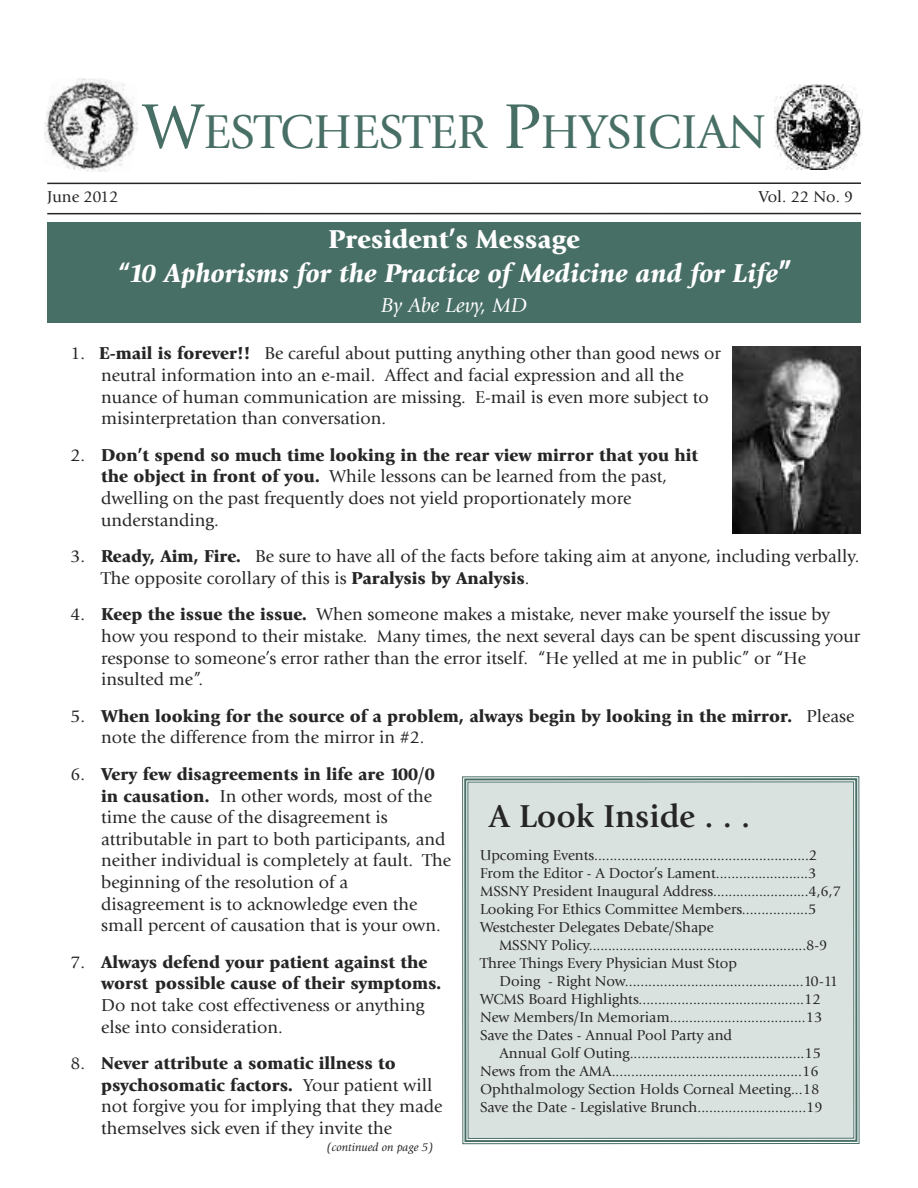
<style>
.page{position:relative;width:918px;height:1188px;background:#fff}
.page>*{position:absolute;margin:0;border:0;box-sizing:border-box;transform-origin:0 0}
.t1{font:49.5px "Giovanni Std";color:#486f66}
.t2{font:700 33px "Giovanni Std";color:#272627}
.t3{font:italic 900 27px/34.5px "Giovanni Std";color:#fff;text-align:center}
.t4{font:italic 21px "Giovanni Std";color:#fff}
.t5{font:18px/21.6px "Giovanni Std";color:#272627}
.t6{font:900 18px/21.6px "Giovanni Std";color:#272627}
.t7{font:16.5px "Giovanni Std";color:#272627}
.t8{font:15px/18px "Giovanni Std";color:#272627}
.t9{font:italic 12px "Giovanni Std";color:#272627}
.s1{font-size:66px}
.s2{font-style:normal}
.s3{font-style:normal;font-size:30px}
.s4{font-weight:900}
.s5{font-weight:400}
</style>
<div class="page">
<div style="left:468px;top:782px;width:385px;height:356px;background:#dae2e0"></div>
<div style="left:462px;top:776px;width:397px;height:368px;border:1px solid #486f66"></div>
<div style="left:464px;top:778px;width:393px;height:364px;border:2px solid #486f66"></div>
<div style="left:468px;top:782px;width:386px;height:357px;border:1px solid #486f66"></div>
<img style="left:774px;top:85px;width:87px;height:84px">
<img style="left:44px;top:78px;width:94px;height:94px">
<hr style="left:47px;top:182px;width:814px;height:2px;background:#272627">
<hr style="left:47px;top:213px;width:814px;height:1px;background:#272627">
<div style="left:47px;top:223px;width:814px;height:100px;background:#486f66"></div>
<img style="left:732px;top:347px;width:129px;height:186px">
<h1 class="t1" style="left:143px;top:112px;width:624px"><span class="s1">W</span>ESTCHESTER <span class="s1">P</span>HYSICIAN</h1>
<p class="t7" style="left:47px;top:190px;width:73px">June 2012</p>
<p class="t7" style="left:759px;top:190px;width:96px">Vol. 22 No. 9</p>
<h3 class="t3" style="left:116px;top:224px;width:677px"><span class="s2">President’s Message<br></span>“10 Aphorisms for the Practice of Medicine and for Life<span class="s3">”</span></h3>
<p class="t4" style="left:381px;top:297px;width:147px">By Abe Levy, MD</p>
<p class="t5" style="left:101px;top:344px;width:621px;text-indent:-31px">1. <span class="s4">E-mail is forever!!</span> Be careful about putting anything other than good news or neutral information into an e-mail. Affect and facial expression and all the nuance of human communication are missing. E-mail is even more subject to misinterpretation than conversation.</p>
<p class="t5" style="left:101px;top:446px;width:598px;text-indent:-31px">2. <span class="s4">Don’t spend so much time looking in the rear view mirror that you hit the object in front of you.</span> While lessons can be learned from the past, dwelling on the past frequently does not yield proportionately more understanding.</p>
<p class="t5" style="left:101px;top:547px;width:760px;text-indent:-31px">3. <span class="s4">Ready, Aim, Fire.</span> Be sure to have all of the facts before taking aim at anyone, including verbally.<br>The opposite corollary of this is <span class="s4">Paralysis by Analysis</span>.</p>
<p class="t5" style="left:101px;top:605px;width:761px;text-indent:-31px">4. <span class="s4">Keep the issue the issue.</span> When someone makes a mistake, never make yourself the issue by how you respond to their mistake. Many times, the next several days can be spent discussing your response to someone’s error rather than the error itself. “He yelled at me in public” or “He insulted me”.</p>
<p class="t6" style="left:101px;top:707px;width:755px;text-indent:-31px"><span class="s5">5.</span> When looking for the source of a problem, always begin by looking in the mirror. <span class="s5">Please note the difference from the mirror in #2.</span></p>
<p class="t5" style="left:101px;top:765px;width:351px;text-indent:-31px">6. <span class="s4">Very few disagreements in life are 100/0 in causation.</span> In other words, most of the time the cause of the disagreement is attributable in part to both participants, and neither individual is completely at fault. The beginning of the resolution of a disagreement is to acknowledge even the small percent of causation that is your own.</p>
<p class="t6" style="left:101px;top:953px;width:342px;text-indent:-31px"><span class="s5">7.</span> Always defend your patient against the worst possible cause of their symptoms.</p>
<p class="t5" style="left:101px;top:996px;width:325px">Do not take cost effectiveness or anything else into consideration.</p>
<p class="t5" style="left:101px;top:1054px;width:343px;text-indent:-31px">8. <span class="s4">Never attribute a somatic illness to psychosomatic factors.</span> Your patient will not forgive you for implying that they made themselves sick even if they invite the</p>
<p class="t9" style="left:327px;top:1142px;width:108px">(continued on page 5)</p>
<h2 class="t2" style="left:489px;top:803px;width:263px">A Look Inside . . .</h2>
<p class="t8" style="left:480px;top:847px;width:363px">Upcoming Events........................................................2<br>From the Editor - A Doctor’s Lament........................3<br>MSSNY President Inaugural Address.........................4,6,7<br>Looking For Ethics Committee Members.................5<br>Westchester Delegates Debate/Shape</p>
<p class="t8" style="left:480px;top:937px;width:349px;text-indent:19px">MSSNY Policy.........................................................8-9<br>Three Things Every Physician Must Stop</p>
<p class="t8" style="left:480px;top:973px;width:360px;text-indent:19px">Doing - Right Now..............................................10-11<br>WCMS Board Highlights...........................................12<br>New Members/In Memoriam...................................13<br>Save the Dates - Annual Pool Party and</p>
<p class="t8" style="left:480px;top:1045px;width:344px;text-indent:19px">Annual Golf Outing.............................................15<br>News from the AMA.................................................16<br>Ophthalmology Section Holds Corneal Meeting...18<br>Save the Date - Legislative Brunch............................19</p>
</div>
